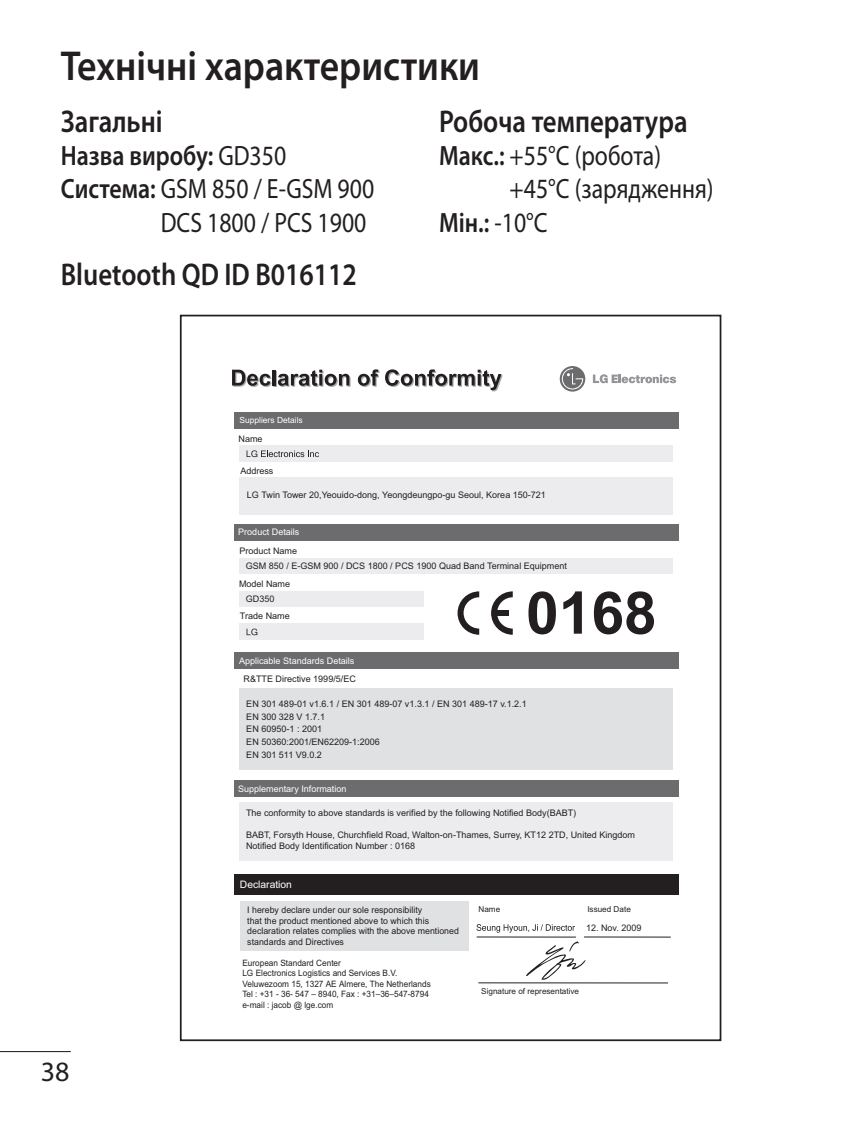
<style>
.page{position:relative;width:842px;height:1146px;background:#fff}
.page>*{position:absolute;margin:0;border:0;box-sizing:border-box;transform-origin:0 0}
.t1{font:600 42px "Myriad Pro";color:#231f20;scale:.9 1}
.t2{font:600 31.5px "Myriad Pro";color:#231f20;scale:.85 1}
.t3{font:28px "Myriad Pro";color:#231f20;scale:.85 1}
.t4{font:600 28px "Myriad Pro";color:#231f20;scale:.85 1}
.t5{font:28px "Myriad Pro";color:#231f20}
.t6{font:10.15px "Arial";color:#fff}
.t7{font:9.1px/10.8px "Arial";color:#231f20}
.t8{font:9.1px "Arial";color:#fff}
.t9{font:8.75px/10.5px "Arial";color:#231f20;scale:.94 1}
.t10{font:8.4px "Arial";color:#fff}
.t11{font:8.05px "Arial";color:#231f20}
.s1{font-weight:400}
.s2{font-weight:600}
</style>
<div class="page">
<hr style="left:0;top:1051px;width:71px;height:1px;background:#231f20">
<div style="left:234px;top:412px;width:445px;height:16px;background:#6c6c6f"></div>
<div style="left:234px;top:524px;width:445px;height:16px;background:#6c6c6f"></div>
<div style="left:234px;top:652px;width:445px;height:16px;background:#6c6c6f"></div>
<div style="left:234px;top:781px;width:445px;height:16px;background:#6c6c6f"></div>
<div style="left:234px;top:873px;width:445px;height:21px;background:#231f20"></div>
<div style="left:239px;top:688px;width:434px;height:82px;background:#e0e1e3"></div>
<div style="left:240px;top:901px;width:229px;height:50px;background:#e0e1e3"></div>
<div style="left:239px;top:445px;width:434px;height:17px;background:#ececee"></div>
<svg style="left:247px;top:450px;width:72px;height:7px"></svg>
<div style="left:239px;top:477px;width:434px;height:38px;background:#ececee"></div>
<div style="left:239px;top:558px;width:434px;height:16px;background:#ececee"></div>
<div style="left:239px;top:591px;width:184px;height:16px;background:#ececee"></div>
<div style="left:239px;top:624px;width:184px;height:16px;background:#ececee"></div>
<svg style="left:247px;top:628px;width:10px;height:7px"></svg>
<div style="left:239px;top:802px;width:434px;height:59px;background:#ececee"></div>
<svg style="left:528px;top:591px;width:28px;height:43px"></svg>
<svg style="left:563px;top:591px;width:19px;height:42px"></svg>
<svg style="left:594px;top:591px;width:60px;height:43px"></svg>
<svg style="left:476px;top:924px;width:99px;height:8px"></svg>
<svg style="left:457px;top:591px;width:22px;height:44px"></svg>
<svg style="left:491px;top:591px;width:22px;height:44px"></svg>
<div style="left:496px;top:610px;width:13px;height:6px;background:#231f20"></div>
<svg style="left:593px;top:374px;width:83px;height:9px"></svg>
<svg style="left:560px;top:366px;width:25px;height:25px"></svg>
<svg style="left:562px;top:368px;width:21px;height:21px"></svg>
<hr style="left:478px;top:982px;width:190px;height:1px;background:#231f20">
<hr style="left:584px;top:936px;width:87px;height:1px;background:#231f20">
<hr style="left:477px;top:936px;width:99px;height:1px;background:#231f20">
<hr style="left:274px;top:371px;width:3px;height:16px;background:#a8a9ad">
<svg style="left:232px;top:370px;width:40px;height:17px"></svg>
<hr style="left:273px;top:370px;width:3px;height:15px;background:#231f20">
<svg style="left:278px;top:370px;width:73px;height:17px"></svg>
<svg style="left:358px;top:369px;width:145px;height:22px"></svg>
<svg style="left:526px;top:941px;width:60px;height:39px"></svg>
<h1 class="t1" style="left:61px;top:50px;width:467px">Технічні характеристики</h1>
<h2 class="t2" style="left:61px;top:109px;width:121px">Загальні</h2>
<h3 class="t4" style="left:61px;top:145px;width:267px">Назва виробу: <span class="s1">GD350</span></h3>
<h3 class="t3" style="left:61px;top:178px;width:370px"><span class="s2">Система:</span> GSM 850 / E-GSM 900</h3>
<h3 class="t3" style="left:161px;top:212px;width:243px">DCS 1800 / PCS 1900</h3>
<h2 class="t2" style="left:61px;top:262px;width:350px">Bluetooth QD ID B016112</h2>
<h2 class="t2" style="left:439px;top:109px;width:294px">Робоча температура</h2>
<h3 class="t3" style="left:439px;top:145px;width:263px"><span class="s2">Макс.:</span> +55°C (робота)</h3>
<h3 class="t3" style="left:510px;top:178px;width:241px">+45°C (зарядження)</h3>
<h3 class="t4" style="left:439px;top:212px;width:129px">Мін.: <span class="s1">-10°C</span></h3>
<p class="t10" style="left:239px;top:417px;width:65px">Suppliers Details</p>
<p class="t7" style="left:239px;top:434px;width:26px">Name</p>
<p class="t7" style="left:240px;top:466px;width:35px">Address</p>
<p class="t7" style="left:247px;top:490px;width:301px">LG Twin Tower 20,Yeouido-dong, Yeongdeungpo-gu Seoul, Korea 150-721</p>
<p class="t8" style="left:238px;top:529px;width:63px">Product Details</p>
<p class="t7" style="left:239px;top:546px;width:59px">Product Name</p>
<p class="t7" style="left:246px;top:561px;width:323px">GSM 850 / E-GSM 900 / DCS 1800 / PCS 1900 Quad Band Terminal Equipment</p>
<p class="t7" style="left:239px;top:579px;width:53px">Model Name</p>
<p class="t7" style="left:246px;top:594px;width:30px">GD350</p>
<p class="t7" style="left:240px;top:612px;width:51px">Trade Name</p>
<p class="t8" style="left:239px;top:657px;width:117px">Applicable Standards Details</p>
<p class="t7" style="left:243px;top:674px;width:114px">R&amp;TTE Directive 1999/5/EC</p>
<p class="t7" style="left:246px;top:698px;width:282px;line-height:12.6px">EN 301 489-01 v1.6.1 / EN 301 489-07 v1.3.1 / EN 301 489-17 v.1.2.1<br>EN 300 328 V 1.7.1<br>EN 60950-1 : 2001<br>EN 50360:2001/EN62209-1:2006<br>EN 301 511 V9.0.2</p>
<p class="t8" style="left:238px;top:785px;width:110px">Supplementary Information</p>
<p class="t7" style="left:246px;top:808px;width:332px">The conformity to above standards is verified by the following Notified Body(BABT)</p>
<p class="t7" style="left:246px;top:830px;width:390px">BABT, Forsyth House, Churchfield Road, Walton-on-Thames, Surrey, KT12 2TD, United Kingdom<br>Notified Body Identification Number : 0168</p>
<h3 class="t5" style="left:41px;top:1060px;width:30px">38</h3>
<p class="t6" style="left:240px;top:880px;width:54px">Declaration</p>
<p class="t7" style="left:247px;top:905px;width:213px">I hereby declare under our sole responsibility<br>that the product mentioned above to which this declaration relates complies with the above mentioned standards and Directives</p>
<p class="t9" style="left:242px;top:958px;width:202px">European Standard Center<br>LG Electronics Logistics and Services B.V.<br>Veluwezoom 15, 1327 AE Almere, The Netherlands Tel : +31 - 36- 547 – 8940, Fax : +31–36–547-8794 e-mail : jacob @ lge.com</p>
<p class="t11" style="left:478px;top:906px;width:23px">Name</p>
<p class="t11" style="left:587px;top:906px;width:45px">Issued Date</p>
<p class="t7" style="left:586px;top:923px;width:57px">12. Nov. 2009</p>
<p class="t11" style="left:481px;top:988px;width:99px">Signature of representative</p>
</div>
